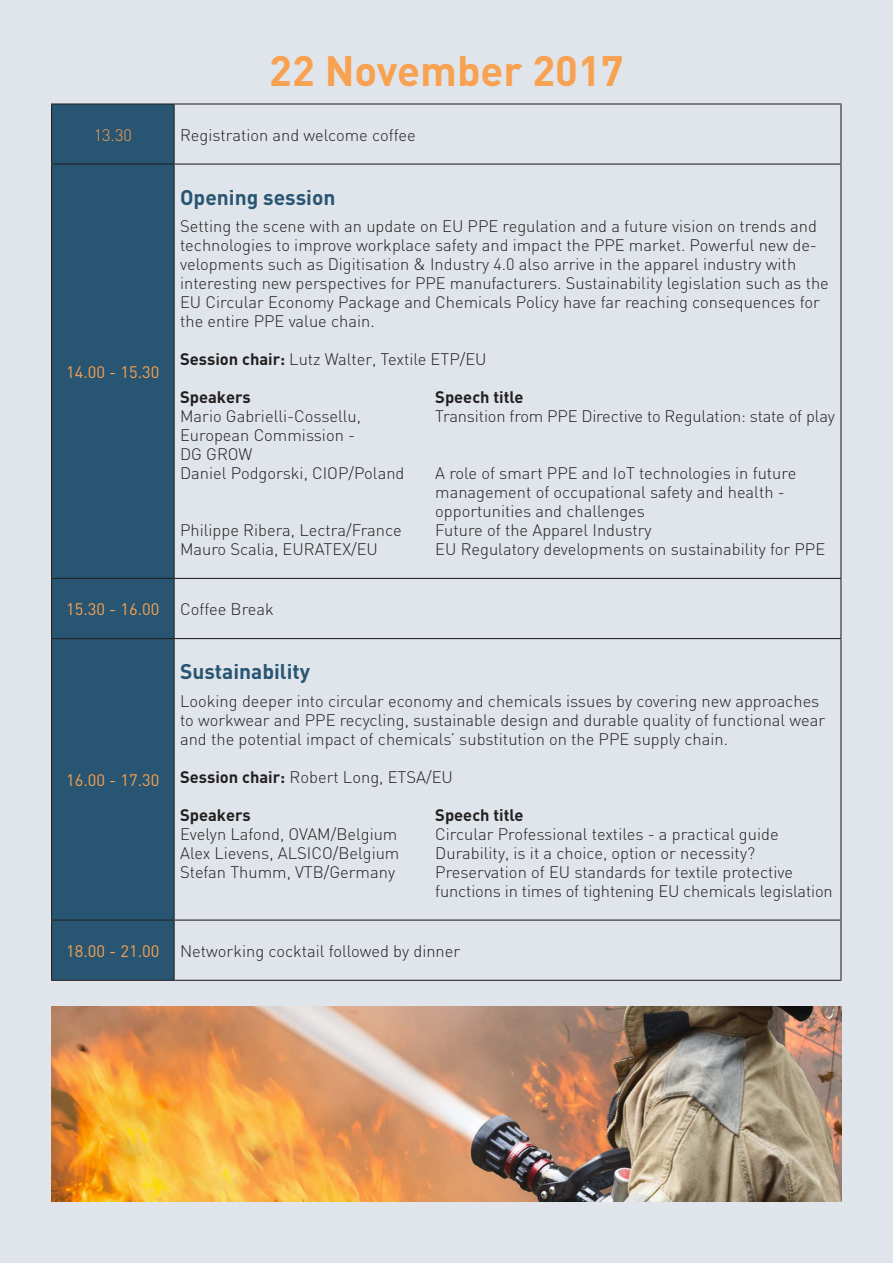
<style>
.page{position:relative;width:893px;height:1263px;background:#dfe5ea}
.page>*{position:absolute;margin:0;border:0;box-sizing:border-box;transform-origin:0 0}
.t1{font:700 42px "DIN";color:#f8a151}
.t2{font:700 21px "DIN";color:#285572}
.t3{font:300 16.5px/18.9px "DIN";color:#231f20}
.t4{font:16.5px "DIN";color:#f8a151}
.t5{font:700 16.5px "DIN";color:#231f20}
.t6{font:300 16.5px "DIN";color:#f8a151}
.s1{font-weight:700}
</style>
<div class="page">
<div style="left:52px;top:105px;width:122px;height:875px;background:#285572"></div>
<hr style="left:51px;top:103px;width:123px;height:2px;background:#231f20">
<hr style="left:51px;top:105px;width:1px;height:59px;background:#231f20">
<hr style="left:174px;top:103px;width:667px;height:2px;background:#231f20">
<hr style="left:174px;top:105px;width:1px;height:59px;background:#231f20">
<hr style="left:840px;top:105px;width:1px;height:59px;background:#231f20">
<hr style="left:51px;top:164px;width:123px;height:1px;background:#231f20">
<hr style="left:51px;top:165px;width:1px;height:413px;background:#231f20">
<hr style="left:174px;top:164px;width:667px;height:1px;background:#231f20">
<hr style="left:174px;top:165px;width:1px;height:413px;background:#231f20">
<hr style="left:840px;top:165px;width:1px;height:413px;background:#231f20">
<hr style="left:51px;top:578px;width:123px;height:1px;background:#231f20">
<hr style="left:51px;top:579px;width:1px;height:59px;background:#231f20">
<hr style="left:174px;top:578px;width:667px;height:1px;background:#231f20">
<hr style="left:174px;top:579px;width:1px;height:59px;background:#231f20">
<hr style="left:840px;top:579px;width:1px;height:59px;background:#231f20">
<hr style="left:51px;top:638px;width:123px;height:1px;background:#231f20">
<hr style="left:51px;top:639px;width:1px;height:280px;background:#231f20">
<hr style="left:174px;top:638px;width:667px;height:1px;background:#231f20">
<hr style="left:174px;top:639px;width:1px;height:280px;background:#231f20">
<hr style="left:840px;top:639px;width:1px;height:280px;background:#231f20">
<hr style="left:51px;top:919px;width:123px;height:2px;background:#231f20">
<hr style="left:51px;top:921px;width:1px;height:59px;background:#231f20">
<hr style="left:174px;top:919px;width:667px;height:2px;background:#231f20">
<hr style="left:174px;top:921px;width:1px;height:59px;background:#231f20">
<hr style="left:840px;top:921px;width:1px;height:59px;background:#231f20">
<hr style="left:51px;top:980px;width:123px;height:1px;background:#231f20">
<hr style="left:174px;top:980px;width:667px;height:1px;background:#231f20">
<img style="left:51px;top:1006px;width:791px;height:195px">
<h1 class="t1" style="left:269px;top:43px;width:356px">22 November 2017</h1>
<p class="t6" style="left:94px;top:125px;width:40px">13.30</p>
<p class="t3" style="left:180px;top:125px;width:237px">Registration and welcome coffee</p>
<p class="t4" style="left:66px;top:362px;width:95px">14.00 - 15.30</p>
<p class="t2" style="left:180px;top:184px;width:157px">Opening session</p>
<p class="t3" style="left:180px;top:217px;width:650px">Setting the scene with an update on EU PPE regulation and a future vision on trends and technologies to improve workplace safety and impact the PPE market. Powerful new de&shy;velopments such as Digitisation &amp; Industry 4.0 also arrive in the apparel industry with interesting new perspectives for PPE manufacturers. Sustainability legislation such as the EU Circular Economy Package and Chemicals Policy have far reaching consequences for the entire PPE value chain.</p>
<p class="t3" style="left:180px;top:350px;width:308px"><span class="s1">Session chair:</span> Lutz Walter, Textile ETP/EU</p>
<p class="t5" style="left:180px;top:386px;width:72px">Speakers</p>
<p class="t5" style="left:435px;top:386px;width:90px">Speech title</p>
<p class="t3" style="left:180px;top:407px;width:182px">Mario Gabrielli-Cossellu,</p>
<p class="t3" style="left:435px;top:407px;width:401px">Transition from PPE Directive to Regulation: state of play</p>
<p class="t3" style="left:180px;top:426px;width:226px">European Commission -<br>DG GROW<br>Daniel Podgorski, CIOP/Poland</p>
<p class="t3" style="left:435px;top:463px;width:363px">A role of smart PPE and IoT technologies in future management of occupational safety and health - opportunities and challenges</p>
<p class="t3" style="left:180px;top:520px;width:223px">Philippe Ribera, Lectra/France</p>
<p class="t3" style="left:435px;top:520px;width:218px">Future of the Apparel Industry</p>
<p class="t3" style="left:180px;top:539px;width:199px">Mauro Scalia, EURATEX/EU</p>
<p class="t3" style="left:435px;top:539px;width:391px">EU Regulatory developments on sustainability for PPE</p>
<p class="t4" style="left:66px;top:599px;width:95px">15.30 - 16.00</p>
<p class="t3" style="left:180px;top:600px;width:95px">Coffee Break</p>
<p class="t4" style="left:66px;top:770px;width:95px">16.00 - 17.30</p>
<p class="t2" style="left:180px;top:658px;width:132px">Sustainability</p>
<p class="t3" style="left:180px;top:691px;width:646px">Looking deeper into circular economy and chemicals issues by covering new approaches to workwear and PPE recycling, sustainable design and durable quality of functional wear and the potential impact of chemicals’ substitution on the PPE supply chain.</p>
<p class="t3" style="left:180px;top:767px;width:274px"><span class="s1">Session chair:</span> Robert Long, ETSA/EU</p>
<p class="t5" style="left:180px;top:804px;width:72px">Speakers</p>
<p class="t5" style="left:435px;top:804px;width:90px">Speech title</p>
<p class="t3" style="left:180px;top:824px;width:219px">Evelyn Lafond, OVAM/Belgium</p>
<p class="t3" style="left:435px;top:824px;width:345px">Circular Professional textiles - a practical guide</p>
<p class="t3" style="left:180px;top:843px;width:221px">Alex Lievens, ALSICO/Belgium</p>
<p class="t3" style="left:435px;top:843px;width:321px">Durability, is it a choice, option or necessity?</p>
<p class="t3" style="left:180px;top:862px;width:216px">Stefan Thumm, VTB/Germany</p>
<p class="t3" style="left:435px;top:862px;width:399px">Preservation of EU standards for textile protective functions in times of tightening EU chemicals legislation</p>
<p class="t4" style="left:66px;top:941px;width:95px">18.00 - 21.00</p>
<p class="t3" style="left:180px;top:941px;width:282px">Networking cocktail followed by dinner</p>
</div>
